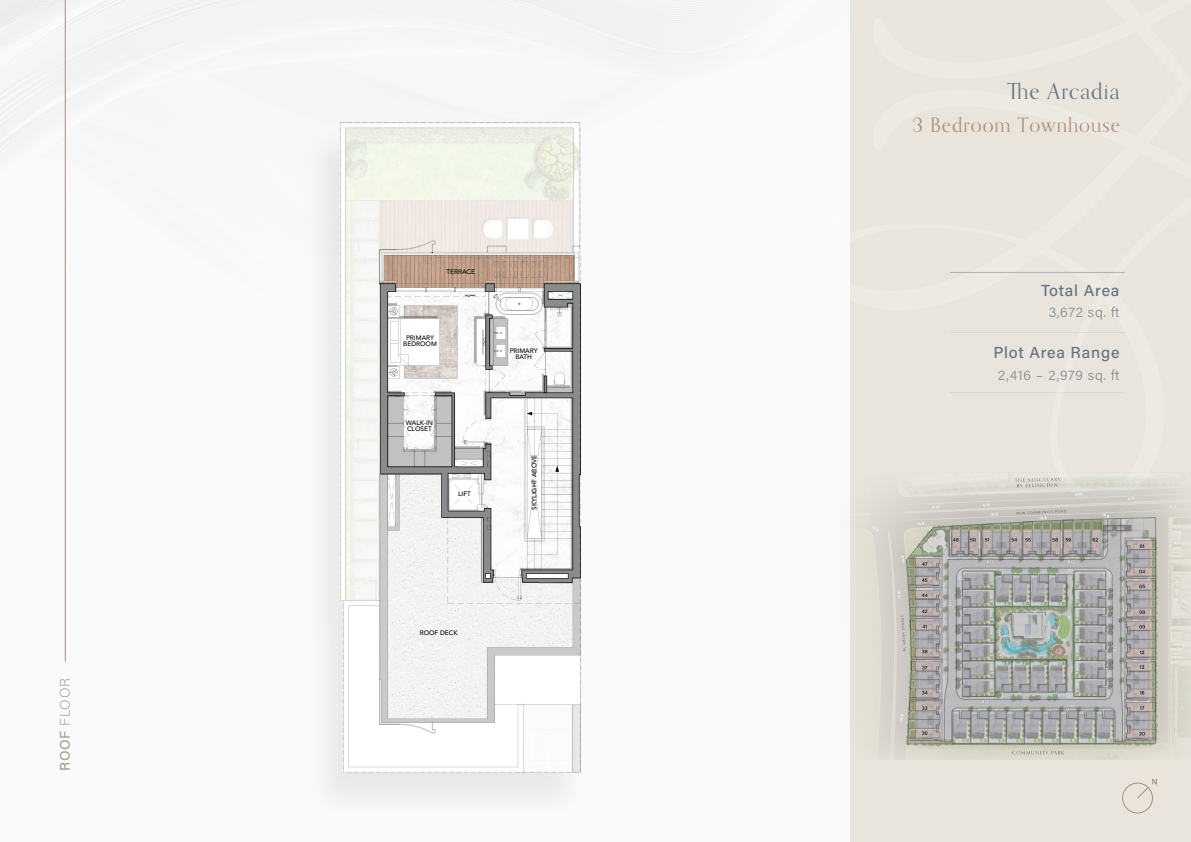
<style>
.page{position:relative;width:1191px;height:842px;background:#fff}
.page>*{position:absolute;margin:0;border:0;box-sizing:border-box;transform-origin:0 0}
.t1{font:22px "Orpheus Pro";letter-spacing:.05em;color:#657480}
.t2{font:20px "Orpheus Pro";letter-spacing:.05em;color:#ac8e75}
.t3{font:500 16px "Acumin Pro";letter-spacing:.05em;color:#657480}
.t4{font:300 14px "Acumin Pro";letter-spacing:.05em;color:#818c92}
.t5{font:200 14px "Acumin Pro";letter-spacing:.05em;color:#a29f94}
.t6{font:500 6.5px "Avenir";color:#040503}
.s1{font-weight:500}
</style>
<div class="page">
<div style="left:850px;top:0;width:340px;height:842px;background:#e9e5dd"></div>
<hr style="left:65px;top:0;width:1px;height:662px;background:#ac8e75">
<img style="left:92px;top:29px;width:730px;height:813px">
<img style="left:780px;top:470px;width:410px;height:290px">
<hr style="left:950px;top:332px;width:174px;height:1px;background:#657481">
<hr style="left:950px;top:272px;width:174px;height:1px;background:#657481">
<hr style="left:950px;top:392px;width:174px;height:1px;background:#657481">
<svg style="left:906px;top:516px;width:250px;height:229px;background:#b1b2ae"></svg>
<svg style="left:952px;top:710px;width:162px;height:34px;background:#a3a6a4"></svg>
<svg style="left:962px;top:571px;width:144px;height:126px;background:#a0a5a1"></svg>
<svg style="left:906px;top:556px;width:36px;height:188px;background:#a5a39e"></svg>
<svg style="left:1124px;top:538px;width:32px;height:206px;background:#a5a19e"></svg>
<svg style="left:949px;top:519px;width:154px;height:38px;background:#a19f99"></svg>
<div style="left:1122px;top:783px;width:30px;height:30px;border:1px solid #ac8e75;border-radius:50%"></div>
<svg style="left:1136px;top:779px;width:21px;height:20px"></svg>
<p class="t5" style="left:55px;top:771px;width:94px;rotate:-90deg"><span class="s1">ROOF</span> FLOOR</p>
<p class="t6" style="left:446px;top:266px;width:30px">TERRACE</p>
<p class="t6" style="left:406px;top:332px;width:29px">PRIMARY</p>
<p class="t6" style="left:403px;top:338px;width:35px">BEDROOM</p>
<p class="t6" style="left:406px;top:417px;width:29px">WALK-IN</p>
<p class="t6" style="left:407px;top:423px;width:26px">CLOSET</p>
<p class="t6" style="left:458px;top:488px;width:14px">LIFT</p>
<p class="t6" style="left:510px;top:345px;width:29px">PRIMARY</p>
<p class="t6" style="left:515px;top:351px;width:18px">BATH</p>
<p class="t6" style="left:528px;top:509px;width:56px;rotate:-90deg">SKYLIGHT ABOVE</p>
<p class="t6" style="left:420px;top:627px;width:39px">ROOF DECK</p>
<p class="t1" style="left:1007px;top:78px;width:114px">The Arcadia</p>
<p class="t2" style="left:912px;top:112px;width:209px">3 Bedroom Townhouse</p>
<p class="t3" style="left:1041px;top:279px;width:80px">Total Area</p>
<p class="t4" style="left:1048px;top:303px;width:72px">3,672 sq. ft</p>
<p class="t3" style="left:993px;top:342px;width:128px">Plot Area Range</p>
<p class="t4" style="left:998px;top:365px;width:123px">2,416 – 2,979 sq. ft</p>
</div>
